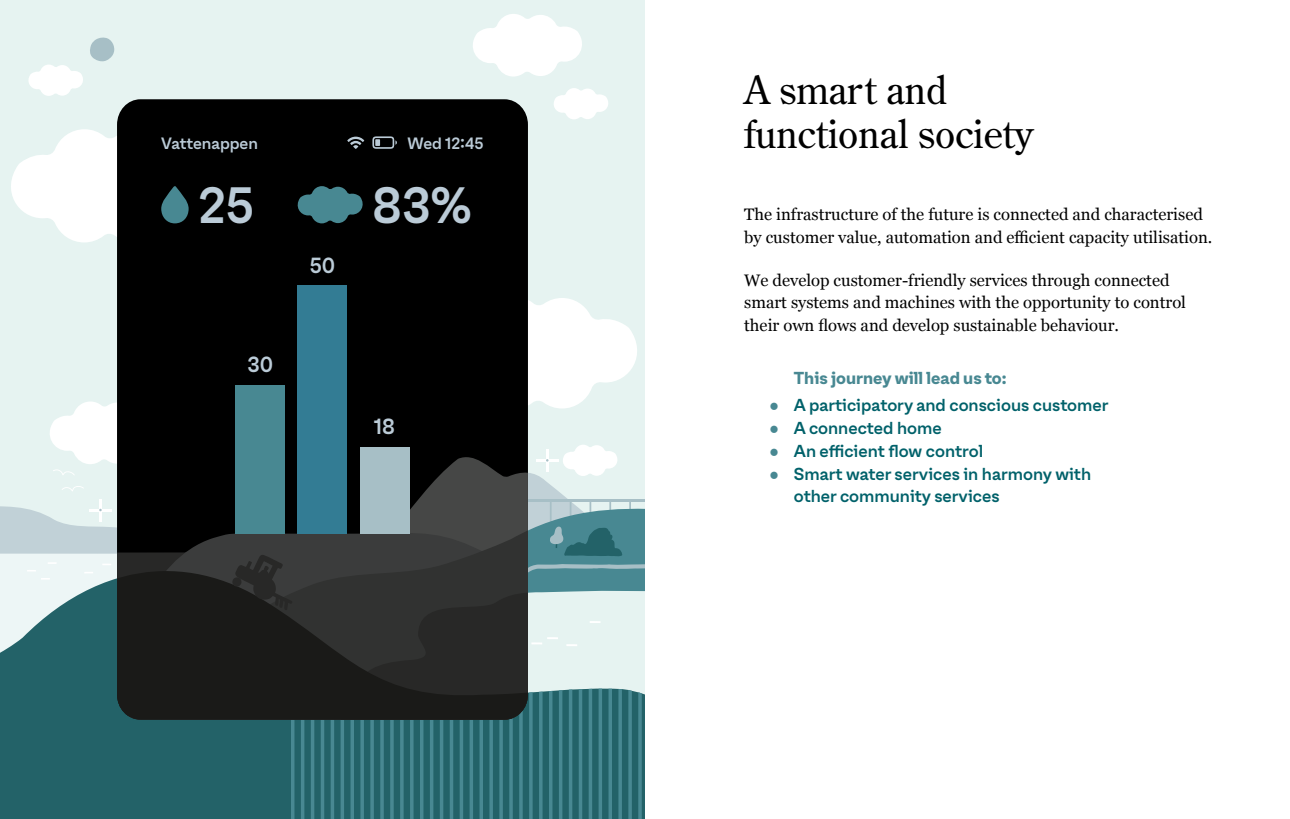
<style>
.page{position:relative;width:1290px;height:819px;background:#fff}
.page>*{position:absolute;margin:0;border:0;box-sizing:border-box;transform-origin:0 0}
.t1{font:500 48.82px "Oli Grotesk L";color:#bbcbd7}
.RUBRIK{font:38.5px/43.8px "Century Old Style Std";color:#000}
.t2{font:500 21px "Oli Grotesk L";color:#bbcbd7}
.TEXT{font:16.62px/22.8px "Georgia";color:#000}
.t3{font:500 16.62px/22.8px "Oli Grotesk L";color:#00616a}
.TEXT-2{font:700 16.62px "Oli Grotesk L";color:#488892}
.t4{font:500 15.75px "Oli Grotesk L";color:#bbcbd7}
.s1{font-family:"Georgia";font-weight:400;color:#488892}
</style>
<div class="page">
<div style="left:0;top:0;width:645px;height:558px;background:#e6f3f1"></div>
<svg style="left:62px;top:486px;width:21px;height:5px"></svg>
<hr style="left:99px;top:499px;width:3px;height:22px;background:#fff">
<svg style="left:0;top:579px;width:645px;height:240px;background:#2e6a70"></svg>
<hr style="left:638px;top:679px;width:4px;height:140px;background:#488892">
<svg style="left:628px;top:719px;width:4px;height:100px"></svg>
<svg style="left:618px;top:719px;width:4px;height:100px"></svg>
<svg style="left:608px;top:719px;width:4px;height:100px"></svg>
<svg style="left:598px;top:719px;width:4px;height:100px"></svg>
<hr style="left:589px;top:679px;width:3px;height:140px;background:#488892">
<hr style="left:579px;top:679px;width:3px;height:140px;background:#488892">
<hr style="left:569px;top:679px;width:3px;height:140px;background:#488892">
<hr style="left:559px;top:679px;width:3px;height:140px;background:#488892">
<hr style="left:549px;top:679px;width:3px;height:140px;background:#488892">
<hr style="left:539px;top:679px;width:3px;height:140px;background:#488892">
<svg style="left:529px;top:719px;width:4px;height:100px"></svg>
<hr style="left:519px;top:679px;width:4px;height:140px;background:#488892">
<hr style="left:509px;top:679px;width:4px;height:140px;background:#488892">
<hr style="left:499px;top:679px;width:4px;height:140px;background:#488892">
<svg style="left:489px;top:719px;width:4px;height:100px"></svg>
<svg style="left:479px;top:719px;width:4px;height:100px"></svg>
<hr style="left:470px;top:679px;width:3px;height:140px;background:#488892">
<hr style="left:460px;top:679px;width:3px;height:140px;background:#488892">
<hr style="left:450px;top:679px;width:3px;height:140px;background:#488892">
<hr style="left:440px;top:679px;width:3px;height:140px;background:#488892">
<hr style="left:430px;top:679px;width:3px;height:140px;background:#488892">
<hr style="left:420px;top:679px;width:3px;height:140px;background:#488892">
<hr style="left:410px;top:679px;width:3px;height:140px;background:#488892">
<hr style="left:400px;top:679px;width:4px;height:140px;background:#488892">
<hr style="left:390px;top:679px;width:4px;height:140px;background:#408089">
<hr style="left:380px;top:679px;width:4px;height:140px;background:#407f89">
<hr style="left:370px;top:679px;width:4px;height:140px;background:#488892">
<svg style="left:360px;top:719px;width:4px;height:100px"></svg>
<svg style="left:350px;top:719px;width:4px;height:100px"></svg>
<hr style="left:341px;top:679px;width:3px;height:140px;background:#488892">
<hr style="left:331px;top:679px;width:3px;height:140px;background:#488892">
<hr style="left:321px;top:679px;width:3px;height:140px;background:#488892">
<hr style="left:311px;top:679px;width:3px;height:140px;background:#488892">
<hr style="left:301px;top:679px;width:3px;height:140px;background:#488892">
<hr style="left:291px;top:679px;width:3px;height:140px;background:#488892">
<svg style="left:0;top:506px;width:117px;height:73px"></svg>
<svg style="left:528px;top:298px;width:109px;height:111px"></svg>
<svg style="left:50px;top:401px;width:67px;height:74px"></svg>
<svg style="left:473px;top:14px;width:109px;height:63px"></svg>
<svg style="left:554px;top:88px;width:54px;height:31px"></svg>
<svg style="left:28px;top:37px;width:86px;height:59px"></svg>
<div style="left:117px;top:99px;width:411px;height:448px;background:#000"></div>
<svg style="left:119px;top:507px;width:113px;height:40px;background:#040404"></svg>
<svg style="left:117px;top:547px;width:115px;height:172px;background:#1d1d1b"></svg>
<div style="left:236px;top:384px;width:49px;height:149px;background:#488892"></div>
<div style="left:298px;top:285px;width:49px;height:248px;background:#337c94"></div>
<svg style="left:347px;top:137px;width:17px;height:12px"></svg>
<svg style="left:372px;top:136px;width:25px;height:13px"></svg>
<svg style="left:11px;top:129px;width:208px;height:113px;background:#808484"></svg>
<svg style="left:294px;top:186px;width:72px;height:37px;background:#2e585e"></svg>
<svg style="left:232px;top:435px;width:413px;height:284px;background:#526264"></svg>
<p class="t4" style="left:161px;top:131px;width:98px">Vattenappen</p>
<p class="t4" style="left:407px;top:131px;width:78px">Wed 12:45</p>
<p class="t1" style="left:198px;top:168px;width:57px">25</p>
<p class="t1" style="left:372px;top:168px;width:101px">83%</p>
<p class="t2" style="left:248px;top:348px;width:27px">30</p>
<p class="t2" style="left:310px;top:249px;width:27px">50</p>
<p class="t2" style="left:374px;top:410px;width:23px">18</p>
<p class="RUBRIK" style="left:744px;top:68px;width:291px">A smart and functional society</p>
<p class="TEXT" style="left:744px;top:202px;width:470px">The infrastructure of the future is connected and characterised by customer value, automation and efficient capacity utilisation.</p>
<p class="TEXT" style="left:744px;top:268px;width:443px">We develop customer-friendly services through connected smart systems and machines with the opportunity to control their own flows and develop sustainable behaviour.</p>
<p class="TEXT-2" style="left:794px;top:365px;width:214px">This journey will lead us to:</p>
<p class="t3" style="left:769px;top:392px;width:341px"><span class="s1">●</span> A participatory and conscious customer</p>
<p class="t3" style="left:769px;top:415px;width:174px"><span class="s1">●</span> A connected home</p>
<p class="t3" style="left:769px;top:438px;width:216px"><span class="s1">●</span> An efficient flow control</p>
<p class="t3" style="left:794px;top:461px;width:299px;text-indent:-25px"><span class="s1">●</span> Smart water services in harmony with other community services</p>
</div>
